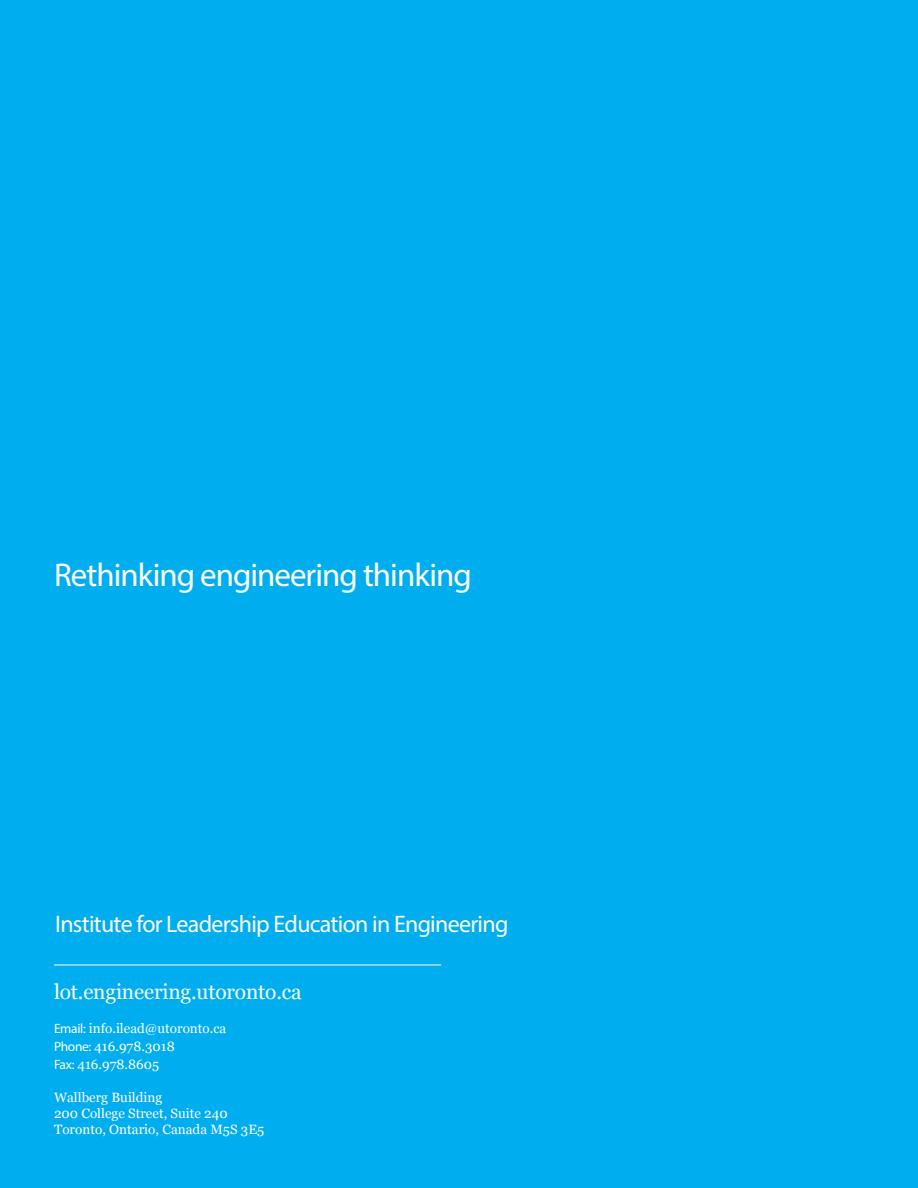
<style>
.page{position:relative;width:918px;height:1188px;background:#00aeef}
.page>*{position:absolute;margin:0;border:0;box-sizing:border-box;transform-origin:0 0}
.t1{font:33px "Myriad Pro";letter-spacing:-.03em;color:#fff}
.t2{font:24px "Myriad Pro";letter-spacing:-.03em;color:#fff}
.t3{font:21px "Georgia";letter-spacing:-.01em;color:#fff}
.t4{font:13.5px/18px "Georgia";color:#fff}
.s1{font-family:"Myriad Pro"}
</style>
<div class="page">
<hr style="left:54px;top:965px;width:387px;height:1px;background:#fff">
<h1 class="t1" style="left:54px;top:555px;width:419px">Rethinking engineering thinking</h1>
<h2 class="t2" style="left:55px;top:909px;width:455px">Institute for Leadership Education in Engineering</h2>
<h3 class="t3" style="left:54px;top:979px;width:249px">lot.engineering.utoronto.ca</h3>
<p class="t4" style="left:54px;top:1020px;width:174px"><span class="s1">Email:</span> info.ilead@utoronto.ca<br><span class="s1">Phone:</span> 416.978.3018<br><span class="s1">Fax:</span> 416.978.8605</p>
<p class="t4" style="left:54px;top:1089px;width:212px;line-height:16.2px">Wallberg Building<br>200 College Street, Suite 240<br>Toronto, Ontario, Canada M5S 3E5</p>
</div>
